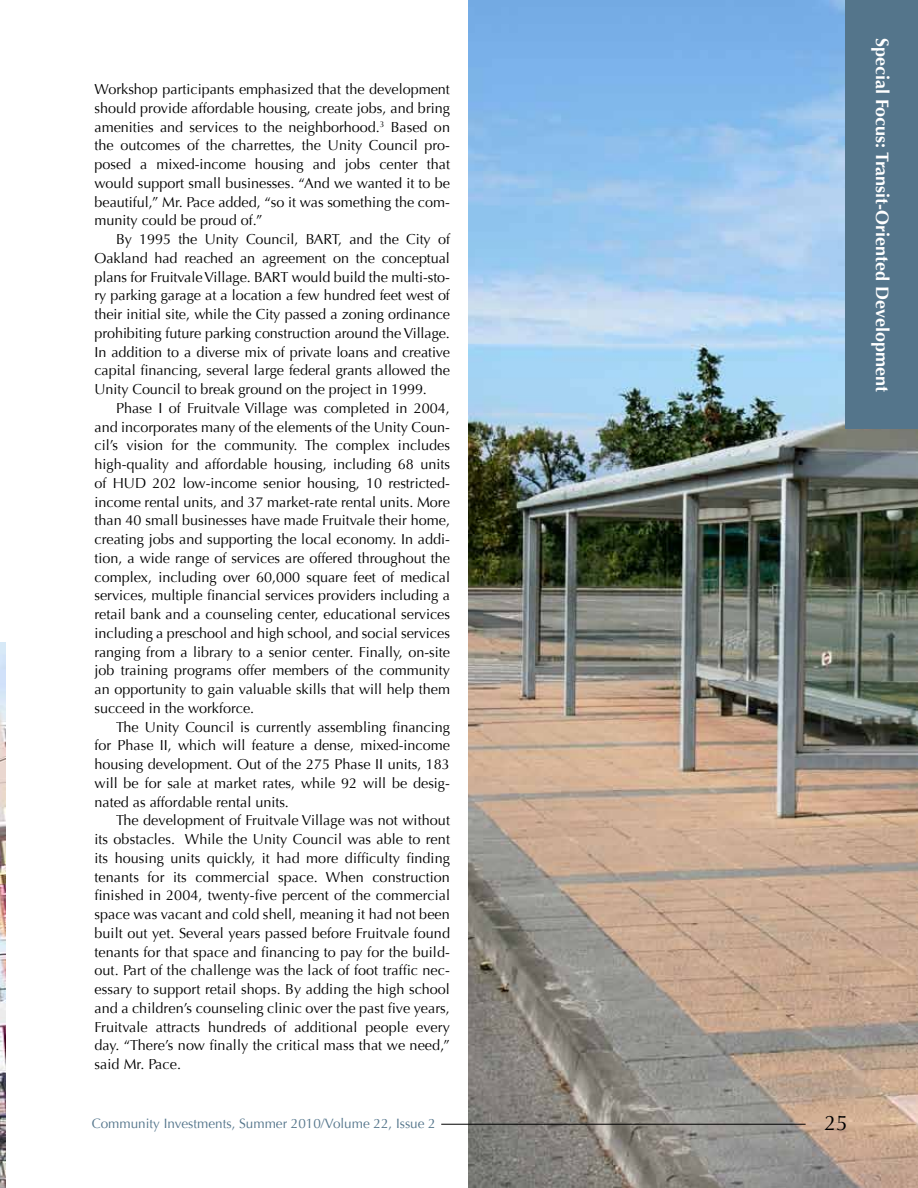
<style>
.page{position:relative;width:918px;height:1188px;background:#fff}
.page>*{position:absolute;margin:0;border:0;box-sizing:border-box;transform-origin:0 0}
.t1{font:21px "Optima";color:#000}
.t2{font:700 18px "Optima";color:#fff}
.t3{font:14.4px/18.8px "Optima";color:#000;text-align:justify}
.t4{font:13.5px "Optima";color:#54758b}
</style>
<div class="page">
<img style="left:0;top:642px;width:5px;height:546px">
<img style="left:468px;top:0;width:450px;height:1188px">
<div style="left:845px;top:0;width:73px;height:428px;background:#54758b"></div>
<hr style="left:441px;top:1124px;width:365px;height:1px;background:#000">
<p class="t3" style="left:94px;top:80px;width:357px">Workshop participants emphasized that the development should provide affordable housing, create jobs, and bring amenities and services to the neighborhood.<sup>3</sup> Based on the outcomes of the charrettes, the Unity Council pro&shy;posed a mixed-income housing and jobs center that would support small businesses. “And we wanted it to be beautiful,” Mr. Pace added, “so it was something the com&shy;munity could be proud of.”</p>
<p class="t3" style="left:95px;top:230px;width:357px;text-indent:22px">By 1995 the Unity Council, BART, and the City of Oakland had reached an agreement on the conceptual plans for Fruitvale Village. BART would build the multi-sto&shy;ry parking garage at a location a few hundred feet west of their initial site, while the City passed a zoning ordinance prohibiting future parking construction around the Village.<br>In addition to a diverse mix of private loans and creative capital financing, several large federal grants allowed the Unity Council to break ground on the project in 1999.</p>
<p class="t3" style="left:95px;top:399px;width:357px;text-indent:22px">Phase I of Fruitvale Village was completed in 2004, and incorporates many of the elements of the Unity Coun&shy;cil’s vision for the community. The complex includes high-quality and affordable housing, including 68 units of HUD 202 low-income senior housing, 10 restricted&shy;income rental units, and 37 market-rate rental units. More than 40 small businesses have made Fruitvale their home, creating jobs and supporting the local economy. In addi&shy;tion, a wide range of services are offered throughout the complex, including over 60,000 square feet of medical services, multiple financial services providers including a retail bank and a counseling center, educational services including a preschool and high school, and social services ranging from a library to a senior center. Finally, on-site job training programs offer members of the community an opportunity to gain valuable skills that will help them succeed in the workforce.</p>
<p class="t3" style="left:95px;top:718px;width:357px;text-indent:22px">The Unity Council is currently assembling financing for Phase II, which will feature a dense, mixed-income housing development. Out of the 275 Phase II units, 183 will be for sale at market rates, while 92 will be desig&shy;nated as affordable rental units.</p>
<p class="t3" style="left:95px;top:811px;width:357px;text-indent:22px">The development of Fruitvale Village was not without its obstacles. While the Unity Council was able to rent its housing units quickly, it had more difficulty finding tenants for its commercial space. When construction finished in 2004, twenty-five percent of the commercial space was vacant and cold shell, meaning it had not been built out yet. Several years passed before Fruitvale found tenants for that space and financing to pay for the build&shy;out. Part of the challenge was the lack of foot traffic nec&shy;essary to support retail shops. By adding the high school and a children’s counseling clinic over the past five years, Fruitvale attracts hundreds of additional people every day. “There’s now finally the critical mass that we need,” said Mr. Pace.</p>
<p class="t4" style="left:92px;top:1115px;width:346px">Community Investments, Summer 2010/Volume 22, Issue 2</p>
<h1 class="t1" style="left:825px;top:1110px;width:25px">25</h1>
<p class="t2" style="left:893px;top:38px;width:356px;rotate:90deg">Special Focus: Transit-Oriented Development</p>
</div>
